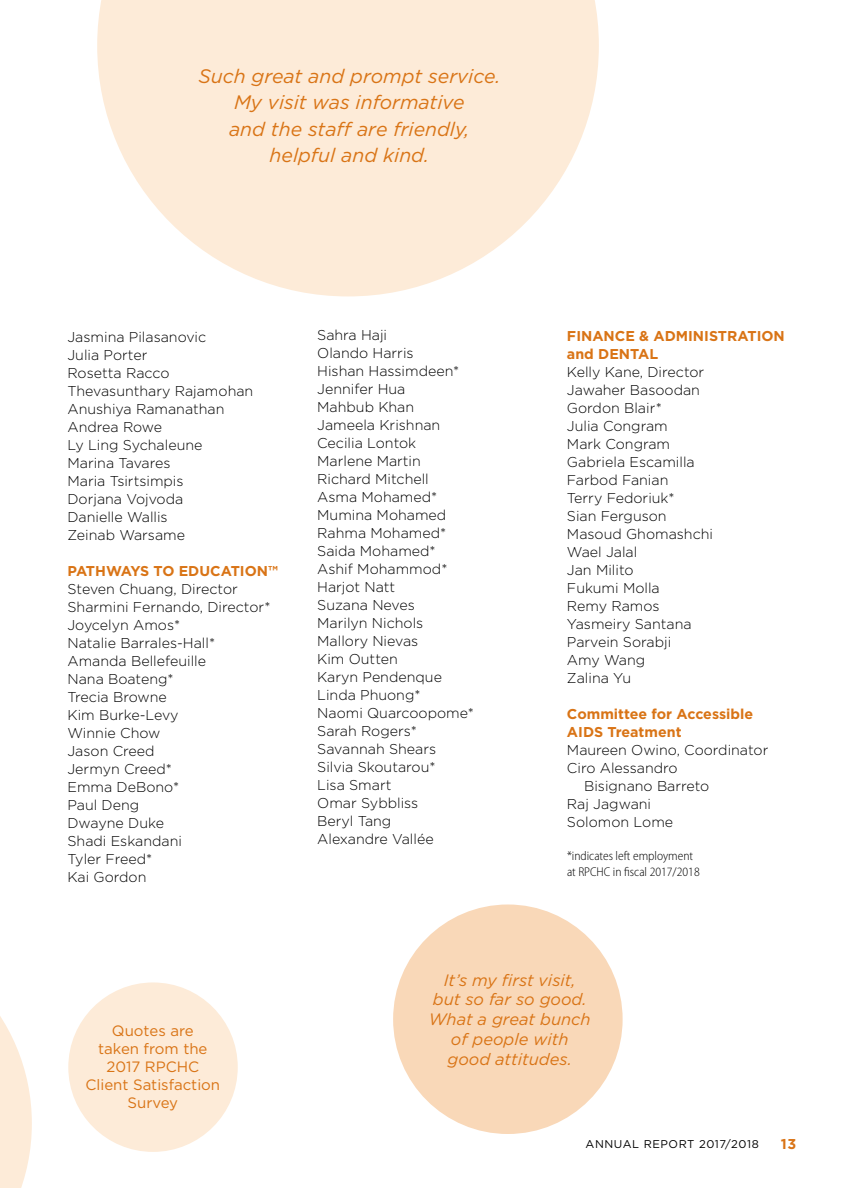
<style>
.page{position:relative;width:864px;height:1188px;background:#fff}
.page>*{position:absolute;margin:0;border:0;box-sizing:border-box;transform-origin:0 0}
.t1{font:italic 19.5px/26.4px "Gotham";color:#d97416;text-align:center}
.t2{font:italic 16.5px/19.8px "Gotham";color:#d97416;text-align:center}
.t3{font:15px/18px "Gotham";color:#d97416;text-align:center}
.t4{font:300 14.25px/18px "Gotham";color:#000}
.t5{font:700 14.25px/18px "Gotham";color:#d97416}
.t6{font:300 semi-condensed 12.75px/15.3px "Myriad Pro";color:#000}
.t7{font:11.25px "Gotham";letter-spacing:.05em;color:#000}
</style>
<div class="page">
<svg style="left:0;top:1016px;width:32px;height:172px"></svg>
<svg style="left:97px;top:0;width:502px;height:296px;fill:#fdebd8"></svg>
<div style="left:393px;top:904px;width:230px;height:230px;background:#f9d8b8;border-radius:50%"></div>
<div style="left:68px;top:982px;width:170px;height:170px;background:#fdebd8;border-radius:50%"></div>
<h1 class="t1" style="left:198px;top:62px;width:304px">Such great and prompt service.<br>My visit was informative<br>and the staff are friendly, helpful and kind.</h1>
<p class="t4" style="left:68px;top:328px;width:187px">Jasmina Pilasanovic<br>Julia Porter<br>Rosetta Racco<br>Thevasunthary Rajamohan<br>Anushiya Ramanathan<br>Andrea Rowe<br>Ly Ling Sychaleune<br>Marina Tavares<br>Maria Tsirtsimpis<br>Dorjana Vojvoda<br>Danielle Wallis<br>Zeinab Warsame</p>
<p class="t5" style="left:68px;top:562px;width:212px">PATHWAYS TO EDUCATION™</p>
<p class="t4" style="left:68px;top:579px;width:205px">Steven Chuang, Director<br>Sharmini Fernando, Director*<br>Joycelyn Amos*<br>Natalie Barrales-Hall*<br>Amanda Bellefeuille<br>Nana Boateng*<br>Trecia Browne<br>Kim Burke-Levy<br>Winnie Chow<br>Jason Creed<br>Jermyn Creed*<br>Emma DeBono*<br>Paul Deng<br>Dwayne Duke<br>Shadi Eskandani<br>Tyler Freed*<br>Kai Gordon</p>
<p class="t3" style="left:85px;top:1022px;width:136px">Quotes are<br>taken from the<br>2017 RPCHC<br>Client Satisfaction<br>Survey</p>
<p class="t4" style="left:317px;top:325px;width:158px">Sahra Haji<br>Olando Harris<br>Hishan Hassimdeen*<br>Jennifer Hua<br>Mahbub Khan<br>Jameela Krishnan<br>Cecilia Lontok<br>Marlene Martin<br>Richard Mitchell<br>Asma Mohamed*<br>Mumina Mohamed<br>Rahma Mohamed*<br>Saida Mohamed*<br>Ashif Mohammod*<br>Harjot Natt<br>Suzana Neves<br>Marilyn Nichols<br>Mallory Nievas<br>Kim Outten<br>Karyn Pendenque<br>Linda Phuong*<br>Naomi Quarcoopome*<br>Sarah Rogers*<br>Savannah Shears<br>Silvia Skoutarou*<br>Lisa Smart<br>Omar Sybbliss<br>Beryl Tang<br>Alexandre Vallée</p>
<p class="t5" style="left:567px;top:327px;width:219px">FINANCE &amp; ADMINISTRATION and DENTAL</p>
<p class="t4" style="left:567px;top:362px;width:148px">Kelly Kane, Director<br>Jawaher Basoodan<br>Gordon Blair*<br>Julia Congram<br>Mark Congram<br>Gabriela Escamilla<br>Farbod Fanian<br>Terry Fedoriuk*<br>Sian Ferguson<br>Masoud Ghomashchi<br>Wael Jalal<br>Jan Milito<br>Fukumi Molla<br>Remy Ramos<br>Yasmeiry Santana<br>Parvein Sorabji<br>Amy Wang<br>Zalina Yu</p>
<p class="t5" style="left:567px;top:705px;width:188px">Committee for Accessible<br>AIDS Treatment</p>
<p class="t4" style="left:567px;top:740px;width:203px">Maureen Owino, Coordinator</p>
<p class="t4" style="left:567px;top:758px;width:112px">Ciro Alessandro</p>
<p class="t4" style="left:584px;top:776px;width:127px">Bisignano Barreto</p>
<p class="t4" style="left:567px;top:794px;width:86px">Raj Jagwani</p>
<p class="t4" style="left:567px;top:812px;width:108px">Solomon Lome</p>
<p class="t6" style="left:567px;top:849px;width:134px">*indicates left employment at RPCHC in fiscal 2017/2018</p>
<p class="t2" style="left:429px;top:970px;width:163px">It’s my first visit, but so far so good.<br>What a great bunch of people with good attitudes.</p>
<p class="t7" style="left:586px;top:1136px;width:175px">ANNUAL REPORT 2017/2018</p>
<p class="t5" style="left:781px;top:1135px;width:17px">13</p>
</div>
